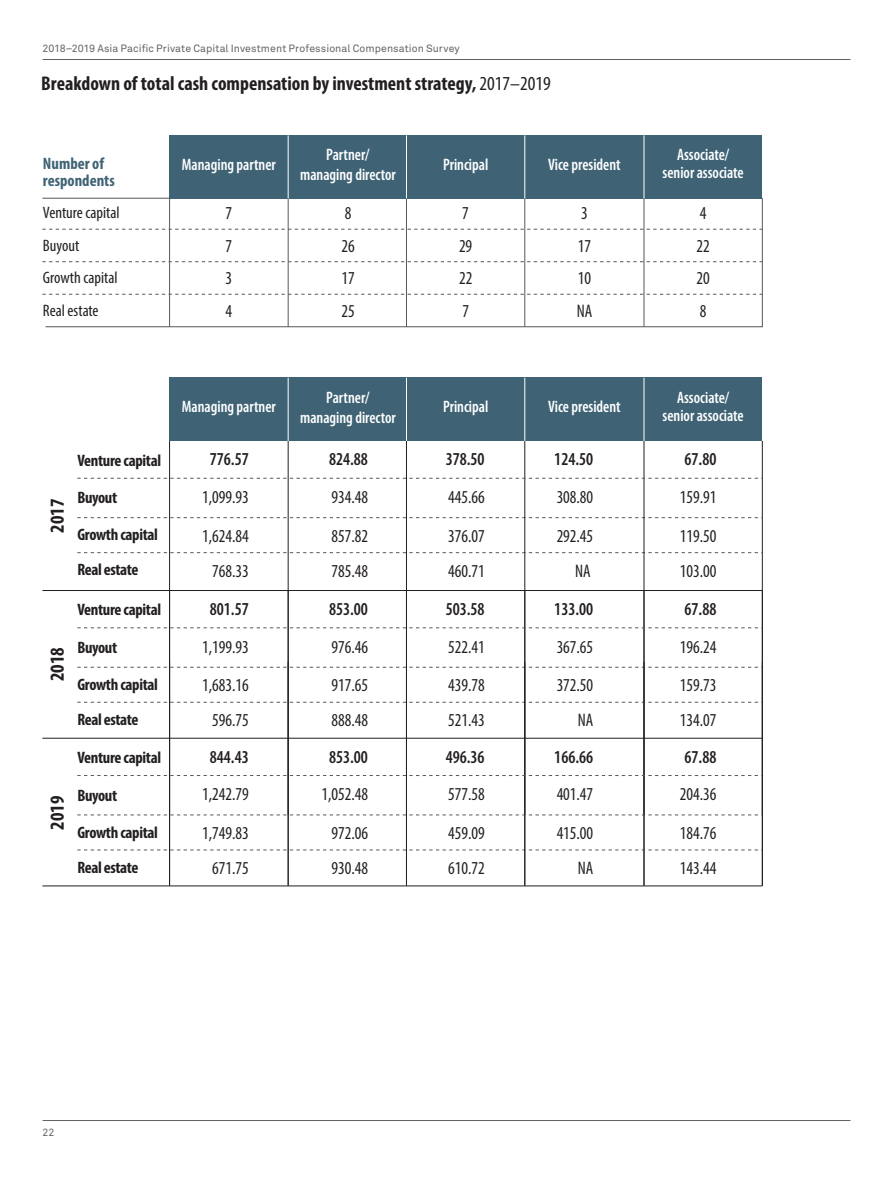
<style>
.page{position:relative;width:893px;height:1188px;background:#fff}
.page>*{position:absolute;margin:0;border:0;box-sizing:border-box;transform-origin:0 0}
.t1{font:700 condensed 19.95px "Myriad Pro";color:#231f20}
.t2{font:condensed 18.3px/38.1px "Myriad Pro";color:#231f20;text-align:justify;scale:.94 1}
.t3{font:600 condensed 16.65px/20px "Myriad Pro";color:#fff;text-align:center;scale:.94 1}
.t4{font:700 condensed 16.65px/35px "Myriad Pro";letter-spacing:-.02em;color:#231f20}
.t5{font:condensed 16.65px/32.5px "Myriad Pro";color:#231f20}
.t6{font:700 condensed 16.65px/16.6px "Myriad Pro";color:#3f6375}
.t7{font:10.5px "Akkurat Pro";letter-spacing:.005em;color:#636366}
.s1{font-weight:400}
.s2{font-weight:600}
</style>
<div class="page">
<svg style="left:45px;top:197px;width:718px;height:131px"></svg>
<div style="left:170px;top:378px;width:592px;height:63px;background:#3f6375"></div>
<svg style="left:77px;top:517px;width:685px;height:1px"></svg>
<svg style="left:77px;top:552px;width:685px;height:1px"></svg>
<hr style="left:288px;top:441px;width:1px;height:444px;background:#231f20">
<hr style="left:169px;top:441px;width:1px;height:444px;background:#231f20">
<hr style="left:762px;top:441px;width:1px;height:445px;background:#231f20">
<hr style="left:406px;top:441px;width:1px;height:444px;background:#231f20">
<hr style="left:524px;top:441px;width:1px;height:444px;background:#231f20">
<hr style="left:644px;top:441px;width:1px;height:444px;background:#231f20">
<hr style="left:288px;top:378px;width:1px;height:63px;background:#fff">
<hr style="left:406px;top:378px;width:1px;height:63px;background:#fff">
<hr style="left:524px;top:378px;width:1px;height:63px;background:#fff">
<hr style="left:644px;top:378px;width:1px;height:63px;background:#fff">
<svg style="left:77px;top:478px;width:685px;height:1px"></svg>
<hr style="left:42px;top:590px;width:720px;height:1px;background:#231f20">
<svg style="left:77px;top:667px;width:685px;height:1px"></svg>
<svg style="left:77px;top:702px;width:685px;height:1px"></svg>
<svg style="left:77px;top:628px;width:685px;height:1px"></svg>
<hr style="left:42px;top:738px;width:720px;height:1px;background:#231f20">
<hr style="left:42px;top:886px;width:720px;height:1px;background:#231f20">
<svg style="left:77px;top:815px;width:685px;height:1px"></svg>
<svg style="left:77px;top:850px;width:685px;height:1px"></svg>
<hr style="left:288px;top:662px;width:1px;height:224px;background:#231f20">
<hr style="left:169px;top:662px;width:1px;height:224px;background:#231f20">
<hr style="left:406px;top:662px;width:1px;height:224px;background:#231f20">
<hr style="left:524px;top:662px;width:1px;height:224px;background:#231f20">
<hr style="left:644px;top:662px;width:1px;height:224px;background:#231f20">
<svg style="left:77px;top:775px;width:685px;height:1px"></svg>
<hr style="left:169px;top:198px;width:1px;height:129px;background:#57585a">
<hr style="left:288px;top:198px;width:1px;height:129px;background:#57585a">
<hr style="left:406px;top:198px;width:1px;height:129px;background:#57585a">
<hr style="left:524px;top:198px;width:1px;height:129px;background:#57585a">
<hr style="left:644px;top:198px;width:1px;height:129px;background:#57585a">
<hr style="left:42px;top:198px;width:720px;height:1px;background:#57585a">
<svg style="left:42px;top:229px;width:720px;height:1px"></svg>
<svg style="left:42px;top:261px;width:720px;height:1px"></svg>
<svg style="left:42px;top:294px;width:720px;height:1px"></svg>
<div style="left:170px;top:135px;width:592px;height:64px;background:#3f6375"></div>
<hr style="left:288px;top:135px;width:1px;height:64px;background:#fff">
<hr style="left:406px;top:135px;width:1px;height:64px;background:#fff">
<hr style="left:524px;top:135px;width:1px;height:64px;background:#fff">
<hr style="left:644px;top:135px;width:1px;height:64px;background:#fff">
<hr style="left:43px;top:1120px;width:807px;height:1px;background:#636366">
<hr style="left:43px;top:59px;width:807px;height:1px;background:#636366">
<p class="t7" style="left:43px;top:42px;width:419px">2018–2019 Asia Pacific Private Capital Investment Professional Compensation Survey</p>
<p class="t1" style="left:41px;top:70px;width:511px">Breakdown of total cash compensation by investment strategy, <span class="s1">2017–2019</span></p>
<p class="t3" style="left:182px;top:155px;width:101px">Managing partner</p>
<p class="t3" style="left:300px;top:145px;width:103px">Partner/ managing director</p>
<p class="t3" style="left:443px;top:155px;width:50px">Principal</p>
<p class="t3" style="left:548px;top:154px;width:79px">Vice president</p>
<p class="t3" style="left:662px;top:146px;width:88px;line-height:18.3px">Associate/ senior associate</p>
<p class="t6" style="left:43px;top:155px;width:73px">Number of respondents</p>
<p class="t5" style="left:43px;top:196px;width:78px">Venture capital<br>Buyout<br>Growth capital<br>Real estate</p>
<p class="t2" style="left:226px;top:194px;width:9px">7</p>
<p class="t2" style="left:345px;top:194px;width:9px">8</p>
<p class="t2" style="left:462px;top:194px;width:9px">7</p>
<p class="t2" style="left:581px;top:194px;width:9px">3</p>
<p class="t2" style="left:700px;top:194px;width:9px">4</p>
<p class="t2" style="left:226px;top:226px;width:9px">7</p>
<p class="t2" style="left:341px;top:226px;width:16px">26</p>
<p class="t2" style="left:459px;top:226px;width:16px">29</p>
<p class="t2" style="left:578px;top:226px;width:16px">17</p>
<p class="t2" style="left:696px;top:226px;width:16px">22</p>
<p class="t2" style="left:226px;top:259px;width:9px">3</p>
<p class="t2" style="left:341px;top:259px;width:16px">17</p>
<p class="t2" style="left:459px;top:259px;width:16px">22</p>
<p class="t2" style="left:578px;top:259px;width:16px">10</p>
<p class="t2" style="left:696px;top:259px;width:16px">20</p>
<p class="t2" style="left:226px;top:291px;width:9px">4</p>
<p class="t2" style="left:341px;top:291px;width:16px">25</p>
<p class="t2" style="left:462px;top:291px;width:9px">7</p>
<p class="t2" style="left:577px;top:291px;width:18px">NA</p>
<p class="t2" style="left:700px;top:291px;width:9px">8</p>
<p class="t1" style="left:45px;top:533px;width:35px;rotate:-90deg">2017</p>
<p class="t1" style="left:45px;top:681px;width:35px;rotate:-90deg">2018</p>
<p class="t1" style="left:45px;top:830px;width:35px;rotate:-90deg">2019</p>
<p class="t3" style="left:182px;top:397px;width:101px">Managing partner</p>
<p class="t3" style="left:300px;top:387px;width:103px">Partner/ managing director</p>
<p class="t3" style="left:443px;top:397px;width:50px">Principal</p>
<p class="t3" style="left:548px;top:397px;width:79px">Vice president</p>
<p class="t3" style="left:662px;top:388px;width:88px;line-height:18.3px">Associate/ senior associate</p>
<p class="t4" style="left:77px;top:442px;width:85px">Venture capital</p>
<p class="t2" style="left:202px;top:440px;width:51px;text-align:center"><span class="s2">776.57<br></span>1,099.93<br>1,624.84</p>
<p class="t2" style="left:329px;top:440px;width:43px"><span class="s2">824.88<br></span>934.48<br>857.82</p>
<p class="t2" style="left:446px;top:440px;width:43px"><span class="s2">378.50<br></span>445.66<br>376.07</p>
<p class="t2" style="left:554px;top:440px;width:43px"><span class="s2">124.50<br></span>308.80<br>292.45</p>
<p class="t2" style="left:680px;top:440px;width:40px"><span class="s2">67.80<br></span>159.91<br>119.50</p>
<p class="t4" style="left:77px;top:480px;width:41px">Buyout</p>
<p class="t4" style="left:77px;top:517px;width:82px">Growth capital</p>
<p class="t4" style="left:77px;top:552px;width:63px">Real estate</p>
<p class="t2" style="left:212px;top:551px;width:40px">768.33</p>
<p class="t2" style="left:331px;top:551px;width:40px">785.48</p>
<p class="t2" style="left:448px;top:551px;width:40px">460.71</p>
<p class="t2" style="left:575px;top:551px;width:18px">NA</p>
<p class="t2" style="left:680px;top:551px;width:40px">103.00</p>
<p class="t4" style="left:77px;top:592px;width:85px">Venture capital</p>
<p class="t2" style="left:202px;top:590px;width:51px;text-align:center"><span class="s2">801.57<br></span>1,199.93<br>1,683.16</p>
<p class="t2" style="left:329px;top:590px;width:43px"><span class="s2">853.00<br></span>976.46<br>917.65</p>
<p class="t2" style="left:446px;top:590px;width:43px"><span class="s2">503.58<br></span>522.41<br>439.78</p>
<p class="t2" style="left:554px;top:590px;width:43px"><span class="s2">133.00<br></span>367.65<br>372.50</p>
<p class="t2" style="left:680px;top:590px;width:40px"><span class="s2">67.88<br></span>196.24<br>159.73</p>
<p class="t4" style="left:77px;top:630px;width:41px">Buyout</p>
<p class="t4" style="left:77px;top:667px;width:82px">Growth capital<br>Real estate</p>
<p class="t2" style="left:212px;top:701px;width:40px">596.75</p>
<p class="t2" style="left:331px;top:701px;width:40px">888.48</p>
<p class="t2" style="left:448px;top:701px;width:40px">521.43</p>
<p class="t2" style="left:578px;top:701px;width:18px">NA</p>
<p class="t2" style="left:680px;top:701px;width:40px">134.07</p>
<p class="t4" style="left:77px;top:740px;width:85px">Venture capital</p>
<p class="t2" style="left:202px;top:737px;width:51px;text-align:center"><span class="s2">844.43<br></span>1,242.79<br>1,749.83</p>
<p class="t2" style="left:321px;top:737px;width:51px;text-align:center"><span class="s2">853.00<br></span>1,052.48<br>972.06</p>
<p class="t2" style="left:446px;top:737px;width:43px"><span class="s2">496.36<br></span>577.58<br>459.09</p>
<p class="t2" style="left:554px;top:737px;width:43px"><span class="s2">166.66<br></span>401.47<br>415.00</p>
<p class="t2" style="left:680px;top:737px;width:40px"><span class="s2">67.88<br></span>204.36<br>184.76</p>
<p class="t4" style="left:77px;top:777px;width:41px">Buyout</p>
<p class="t4" style="left:77px;top:814px;width:82px">Growth capital<br>Real estate</p>
<p class="t2" style="left:212px;top:849px;width:40px">671.75</p>
<p class="t2" style="left:331px;top:849px;width:40px">930.48</p>
<p class="t2" style="left:448px;top:849px;width:40px">610.72</p>
<p class="t2" style="left:578px;top:849px;width:18px">NA</p>
<p class="t2" style="left:680px;top:849px;width:40px">143.44</p>
<p class="t7" style="left:43px;top:1126px;width:13px">22</p>
</div>
